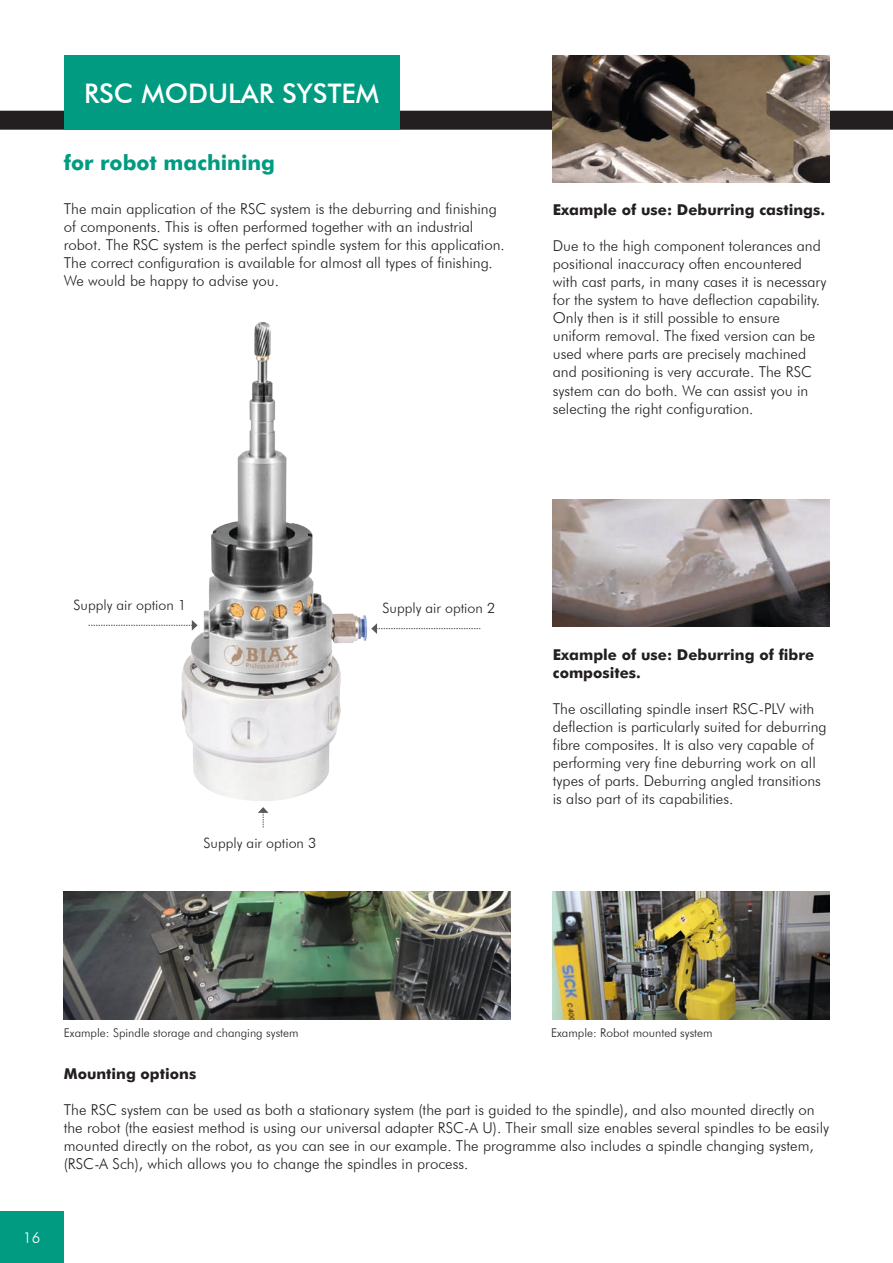
<style>
.page{position:relative;width:893px;height:1263px;background:#fff}
.page>*{position:absolute;margin:0;border:0;box-sizing:border-box;transform-origin:0 0}
.t1{font:500 27px "Futura BT";color:#fff}
.t2{font:700 21px "Futura BT";color:#009b81}
.t3{font:300 15px/18px "Futura BT";color:#231f20}
.t4{font:700 15px/18px "Futura BT";color:#231f20}
.t5{font:300 15px "Futura BT";color:#fff}
.t6{font:300 14.25px "Futura BT";color:#231f20}
.t7{font:300 12px "Futura BT";color:#231f20}
</style>
<div class="page">
<div style="left:0;top:111px;width:553px;height:18px;background:#231f20"></div>
<svg style="left:829px;top:111px;width:64px;height:18px"></svg>
<div style="left:0;top:1212px;width:64px;height:51px;background:#009b81"></div>
<img style="left:553px;top:55px;width:276px;height:128px">
<img style="left:553px;top:891px;width:276px;height:128px">
<img style="left:64px;top:891px;width:446px;height:128px">
<img style="left:553px;top:499px;width:276px;height:128px">
<div style="left:64px;top:55px;width:336px;height:74px;background:#009b81"></div>
<img style="left:181px;top:322px;width:187px;height:479px">
<svg style="left:371px;top:623px;width:109px;height:11px"></svg>
<svg style="left:258px;top:807px;width:11px;height:20px"></svg>
<svg style="left:89px;top:620px;width:109px;height:11px"></svg>
<p class="t1" style="left:84px;top:77px;width:297px">RSC MODULAR SYSTEM</p>
<p class="t2" style="left:64px;top:150px;width:213px">for robot machining</p>
<p class="t3" style="left:64px;top:200px;width:435px">The main application of the RSC system is the deburring and finishing of components. This is often performed together with an industrial</p>
<p class="t3" style="left:64px;top:236px;width:443px">robot. The RSC system is the perfect spindle system for this application.<br>The correct configuration is available for almost all types of finishing.<br>We would be happy to advise you.</p>
<p class="t4" style="left:553px;top:201px;width:274px">Example of use: Deburring castings.</p>
<p class="t3" style="left:553px;top:237px;width:275px">Due to the high component tolerances and positional inaccuracy often encountered with cast parts, in many cases it is necessary for the system to have deflection capability.<br>Only then is it still possible to ensure uniform removal. The fixed version can be used where parts are precisely machined and positioning is very accurate. The RSC system can do both. We can assist you in selecting the right configuration.</p>
<p class="t6" style="left:73px;top:597px;width:114px">Supply air option 1</p>
<p class="t6" style="left:382px;top:600px;width:114px">Supply air option 2</p>
<p class="t6" style="left:203px;top:834px;width:114px">Supply air option 3</p>
<p class="t4" style="left:553px;top:645px;width:263px">Example of use: Deburring of fibre composites.</p>
<p class="t3" style="left:553px;top:699px;width:275px">The oscillating spindle insert RSC-PLV with deflection is particularly suited for deburring fibre composites. It is also very capable of performing very fine deburring work on all types of parts. Deburring angled transitions is also part of its capabilities.</p>
<p class="t5" style="left:23px;top:1229px;width:19px">16</p>
<p class="t7" style="left:64px;top:1026px;width:236px">Example: Spindle storage and changing system</p>
<p class="t7" style="left:551px;top:1026px;width:163px">Example: Robot mounted system</p>
<p class="t4" style="left:64px;top:1065px;width:134px">Mounting options</p>
<p class="t3" style="left:64px;top:1101px;width:767px">The RSC system can be used as both a stationary system (the part is guided to the spindle), and also mounted directly on the robot (the easiest method is using our universal adapter RSC-A U). Their small size enables several spindles to be easily mounted directly on the robot, as you can see in our example. The programme also includes a spindle changing system, (RSC-A Sch), which allows you to change the spindles in process.</p>
</div>
